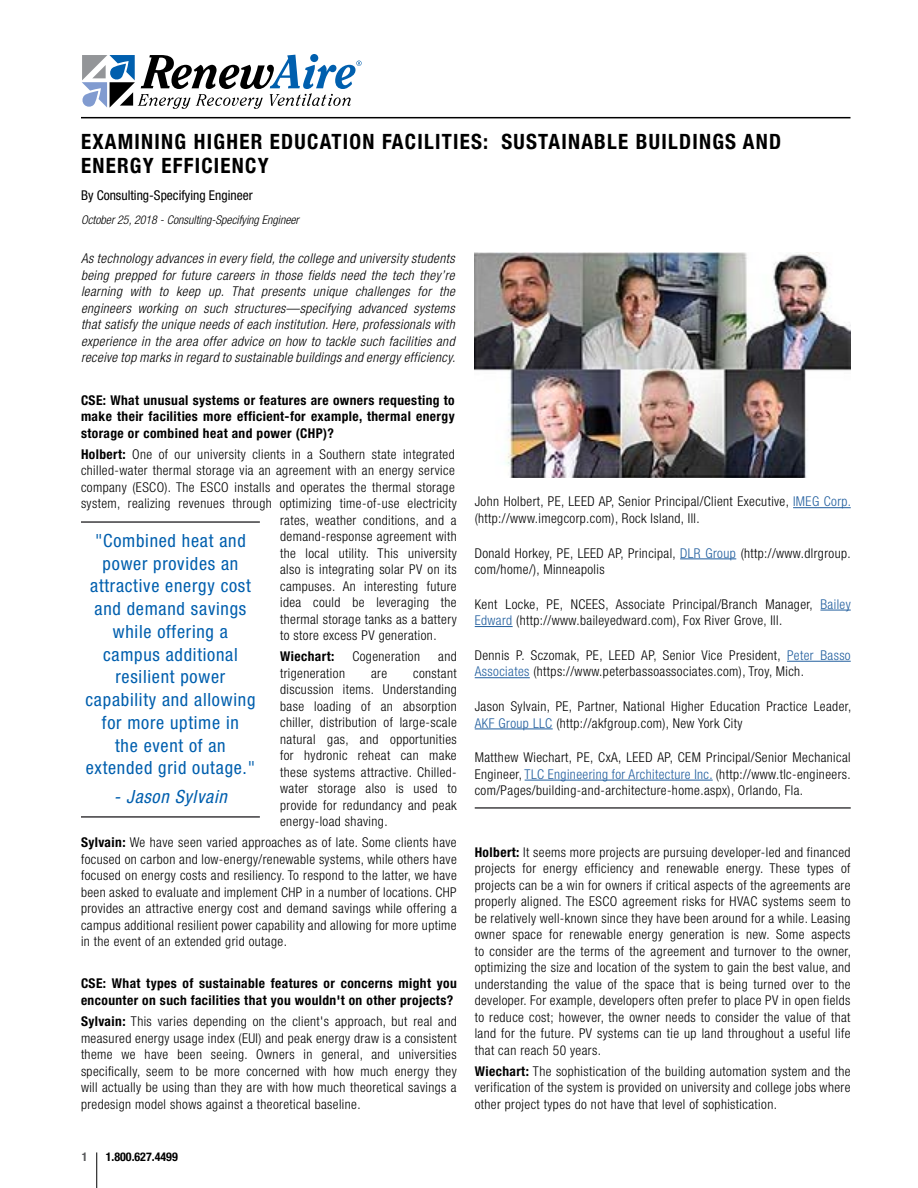
<style>
.page{position:relative;width:918px;height:1188px;background:#fff}
.page>*{position:absolute;margin:0;border:0;box-sizing:border-box;transform-origin:0 0}
.t1{font:700 condensed 21px/24px "Helvetica Neue";letter-spacing:.06em;color:#000}
.t2{font:condensed 18.15px/22.8px "Helvetica Neue LT Std";letter-spacing:.04em;color:#005fae;text-align:center}
.t3{font:italic condensed 18.15px "Helvetica Neue LT Std";letter-spacing:.04em;color:#005fae}
.t4{font:300 condensed 13.5px/16.5px "Helvetica Neue";letter-spacing:.03em;color:#000;text-align:justify}
.t5{font:italic 300 condensed 13.5px/16.5px "Helvetica Neue";letter-spacing:.03em;color:#000;text-align:justify}
.t6{font:700 condensed 13.5px/16.5px "Helvetica Neue";letter-spacing:.03em;color:#000;text-align:justify}
.t7{font:condensed 13.5px "Helvetica Neue";color:#000}
.t8{font:italic 300 condensed 12px "Helvetica Neue";color:#000}
.t9{font:700 condensed 12px "Helvetica Neue LT Std";color:#000}
.t10{font:700 condensed 12px "Helvetica Neue LT Std";color:#58595b}
.s1{font-weight:700}
.s2{color:#215e9e}
</style>
<div class="page">
<hr style="left:96px;top:1152px;width:1px;height:36px;background:#000">
<hr style="left:81px;top:117px;width:769px;height:1px;background:#000">
<svg style="left:82px;top:54px;width:280px;height:55px"></svg>
<img style="left:475px;top:253px;width:376px;height:224px">
<hr style="left:793px;top:507px;width:58px;height:1px;background:#215e9e">
<hr style="left:680px;top:559px;width:56px;height:1px;background:#215e9e">
<hr style="left:820px;top:610px;width:31px;height:1px;background:#215e9e">
<hr style="left:475px;top:626px;width:38px;height:1px;background:#215e9e">
<hr style="left:787px;top:661px;width:64px;height:1px;background:#215e9e">
<hr style="left:475px;top:677px;width:55px;height:1px;background:#215e9e">
<hr style="left:475px;top:729px;width:78px;height:1px;background:#215e9e">
<hr style="left:525px;top:780px;width:188px;height:1px;background:#215e9e">
<hr style="left:475px;top:807px;width:376px;height:2px;background:#414042">
<hr style="left:81px;top:521px;width:179px;height:2px;background:#414042">
<hr style="left:81px;top:816px;width:179px;height:2px;background:#414042">
<h1 class="t1" style="left:81px;top:128px;width:702px">EXAMINING HIGHER EDUCATION FACILITIES: SUSTAINABLE BUILDINGS AND<br>ENERGY EFFICIENCY</h1>
<p class="t7" style="left:81px;top:188px;width:173px">By Consulting-Specifying Engineer</p>
<p class="t8" style="left:81px;top:213px;width:219px">October 25, 2018 - Consulting-Specifying Engineer</p>
<p class="t5" style="left:81px;top:250px;width:376px">As technology advances in every field, the college and university students being prepped for future careers in those fields need the tech they’re learning with to keep up. That presents unique challenges for the engineers working on such structures—specifying advanced systems that satisfy the unique needs of each institution. Here, professionals with experience in the area offer advice on how to tackle such facilities and receive top marks in regard to sustainable buildings and energy efficiency.</p>
<p class="t6" style="left:81px;top:391px;width:375px">CSE: What unusual systems or features are owners requesting to make their facilities more efficient-for example, thermal energy storage or combined heat and power (CHP)?</p>
<p class="t4" style="left:81px;top:446px;width:375px"><span class="s1">Holbert:</span> One of our university clients in a Southern state integrated</p>
<p class="t4" style="left:81px;top:462px;width:375px">chilled-water thermal storage via an agreement with an energy service</p>
<p class="t4" style="left:81px;top:479px;width:375px">company (ESCO). The ESCO installs and operates the thermal storage</p>
<p class="t4" style="left:81px;top:495px;width:377px">system, realizing revenues through optimizing time-of-use electricity</p>
<p class="t4" style="left:280px;top:512px;width:178px">rates, weather conditions, and a</p>
<p class="t4" style="left:280px;top:528px;width:178px">demand-response agreement with</p>
<p class="t4" style="left:280px;top:545px;width:178px">the local utility. This university</p>
<p class="t4" style="left:280px;top:561px;width:178px">also is integrating solar PV on its</p>
<p class="t4" style="left:280px;top:578px;width:178px">campuses. An interesting future</p>
<p class="t4" style="left:280px;top:594px;width:178px">idea could be leveraging the</p>
<p class="t4" style="left:280px;top:611px;width:178px">thermal storage tanks as a battery</p>
<p class="t4" style="left:280px;top:627px;width:158px">to store excess PV generation.</p>
<p class="t6" style="left:280px;top:648px;width:56px">Wiechart:</p>
<p class="t4" style="left:352px;top:648px;width:69px">Cogeneration</p>
<p class="t4" style="left:438px;top:648px;width:20px">and</p>
<p class="t4" style="left:280px;top:665px;width:66px">trigeneration</p>
<p class="t4" style="left:371px;top:665px;width:18px">are</p>
<h2 class="t2" style="left:85px;top:529px;width:172px">"Combined heat and power provides an attractive energy cost and demand savings while offering a campus additional resilient power capability and allowing for more uptime in<br>the event of an extended grid outage."</h2>
<h2 class="t3" style="left:114px;top:786px;width:114px">- Jason Sylvain</h2>
<p class="t4" style="left:280px;top:665px;width:178px;text-indent:133px">constant discussion items. Understanding base loading of an absorption chiller, distribution of large-scale natural gas, and opportunities for hydronic reheat can make these systems attractive. Chilled&shy;water storage also is used to provide for redundancy and peak energy-load shaving.</p>
<p class="t4" style="left:81px;top:834px;width:377px"><span class="s1">Sylvain:</span> We have seen varied approaches as of late. Some clients have focused on carbon and low-energy/renewable systems, while others have focused on energy costs and resiliency. To respond to the latter, we have been asked to evaluate and implement CHP in a number of locations. CHP provides an attractive energy cost and demand savings while offering a campus additional resilient power capability and allowing for more uptime in the event of an extended grid outage.</p>
<p class="t6" style="left:81px;top:975px;width:377px">CSE: What types of sustainable features or concerns might you encounter on such facilities that you wouldn't on other projects?</p>
<p class="t4" style="left:81px;top:1013px;width:377px"><span class="s1">Sylvain:</span> This varies depending on the client's approach, but real and measured energy usage index (EUI) and peak energy draw is a consistent theme we have been seeing. Owners in general, and universities specifically, seem to be more concerned with how much energy they will actually be using than they are with how much theoretical savings a predesign model shows against a theoretical baseline.</p>
<p class="t10" style="left:82px;top:1150px;width:7px">1</p>
<p class="t9" style="left:106px;top:1150px;width:73px">1.800.627.4499</p>
<p class="t4" style="left:475px;top:493px;width:378px">John Holbert, PE, LEED AP, Senior Principal/Client Executive, <span class="s2">IMEG Corp. </span>(http://www.imegcorp.com), Rock Island, Ill.</p>
<p class="t4" style="left:475px;top:544px;width:377px">Donald Horkey, PE, LEED AP, Principal, <span class="s2">DLR Group</span> (http://www.dlrgroup. com/home/), Minneapolis</p>
<p class="t4" style="left:475px;top:596px;width:378px">Kent Locke, PE, NCEES, Associate Principal/Branch Manager, <span class="s2">Bailey<br>Edward</span> (http://www.baileyedward.com), Fox River Grove, Ill.</p>
<p class="t4" style="left:475px;top:647px;width:377px">Dennis P. Sczomak, PE, LEED AP, Senior Vice President, <span class="s2">Peter Basso<br>Associates</span> (https://www.peterbassoassociates.com), Troy, Mich.</p>
<p class="t4" style="left:475px;top:698px;width:378px">Jason Sylvain, PE, Partner, National Higher Education Practice Leader,<br><span class="s2">AKF Group LLC</span> (http://akfgroup.com), New York City</p>
<p class="t4" style="left:475px;top:749px;width:378px">Matthew Wiechart, PE, CxA, LEED AP, CEM Principal/Senior Mechanical Engineer, <span class="s2">TLC Engineering for Architecture Inc.</span> (http://www.tlc-engineers. com/Pages/building-and-architecture-home.aspx), Orlando, Fla.</p>
<p class="t4" style="left:475px;top:843px;width:378px"><span class="s1">Holbert:</span> It seems more projects are pursuing developer-led and financed projects for energy efficiency and renewable energy. These types of projects can be a win for owners if critical aspects of the agreements are properly aligned. The ESCO agreement risks for HVAC systems seem to be relatively well-known since they have been around for a while. Leasing owner space for renewable energy generation is new. Some aspects to consider are the terms of the agreement and turnover to the owner, optimizing the size and location of the system to gain the best value, and understanding the value of the space that is being turned over to the developer. For example, developers often prefer to place PV in open fields to reduce cost; however, the owner needs to consider the value of that land for the future. PV systems can tie up land throughout a useful life that can reach 50 years.</p>
<p class="t4" style="left:475px;top:1063px;width:377px"><span class="s1">Wiechart:</span> The sophistication of the building automation system and the verification of the system is provided on university and college jobs where other project types do not have that level of sophistication.</p>
</div>
